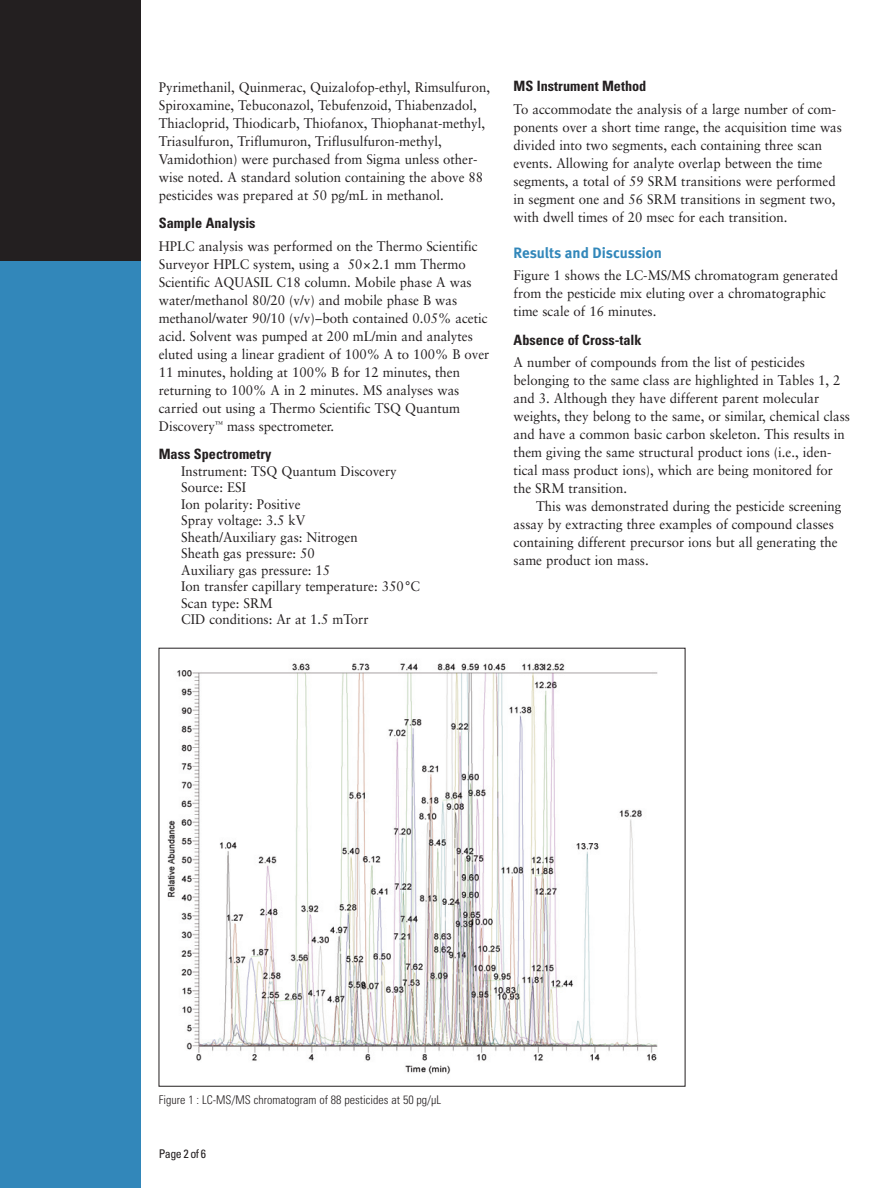
<style>
.page{position:relative;width:891px;height:1188px;background:#fff}
.page>*{position:absolute;margin:0;border:0;box-sizing:border-box;transform-origin:0 0}
.t1{font:15px "Meta Bold LF";letter-spacing:-.005em;color:#3287ba}
.t2{font:700 condensed 14.25px "Univers";color:#231f20}
.t3{font:13.8px/18px "Sabon";color:#231f20;scale:.95 1}
.t4{font:300 condensed 12px "Univers";color:#231f20}
.t5{font:condensed 12px "Univers";letter-spacing:-.05em;color:#231f20}
</style>
<div class="page">
<div style="left:0;top:0;width:141px;height:1188px;background:#3287ba"></div>
<div style="left:0;top:0;width:141px;height:261px;background:#231f20"></div>
<img style="left:167px;top:663px;width:491px;height:412px">
<p class="t3" style="left:159px;top:79px;width:350px">Pyrimethanil, Quinmerac, Quizalofop-ethyl, Rimsulfuron, Spiroxamine, Tebuconazol, Tebufenzoid, Thiabenzadol, Thiacloprid, Thiodicarb, Thiofanox, Thiophanat-methyl, Triasulfuron, Triflumuron, Triflusulfuron-methyl, Vamidothion) were purchased from Sigma unless other&shy;wise noted. A standard solution containing the above 88 pesticides was prepared at 50 pg/mL in methanol.</p>
<p class="t2" style="left:159px;top:218px;width:98px">Sample Analysis</p>
<p class="t3" style="left:159px;top:238px;width:350px">HPLC analysis was performed on the Thermo Scientific Surveyor HPLC system, using a 50 2.1 mm Thermo Scientific AQUASIL C18 column. Mobile phase A was water/methanol 80/20 (v/v) and mobile phase B was methanol/water 90/10 (v/v)–both contained 0.05% acetic acid. Solvent was pumped at 200 mL/min and analytes eluted using a linear gradient of 100% A to 100% B over 11 minutes, holding at 100% B for 12 minutes, then returning to 100% A in 2 minutes. MS analyses was carried out using a Thermo Scientific TSQ Quantum Discovery<sup>™</sup> mass spectrometer.</p>
<p class="t2" style="left:159px;top:449px;width:114px">Mass Spectrometry</p>
<p class="t3" style="left:181px;top:464px;width:253px;line-height:16.5px">Instrument: TSQ Quantum Discovery<br>Source: ESI<br>Ion polarity: Positive<br>Spray voltage: 3.5 kV<br>Sheath/Auxiliary gas: Nitrogen<br>Sheath gas pressure: 50<br>Auxiliary gas pressure: 15<br>Ion transfer capillary temperature: 350°C<br>Scan type: SRM<br>CID conditions: Ar at 1.5 mTorr</p>
<p class="t2" style="left:514px;top:81px;width:134px">MS Instrument Method</p>
<p class="t3" style="left:514px;top:101px;width:347px">To accommodate the analysis of a large number of com&shy;ponents over a short time range, the acquisition time was divided into two segments, each containing three scan events. Allowing for analyte overlap between the time segments, a total of 59 SRM transitions were performed in segment one and 56 SRM transitions in segment two, with dwell times of 20 msec for each transition.</p>
<p class="t1" style="left:514px;top:247px;width:150px">Results and Discussion</p>
<p class="t3" style="left:514px;top:268px;width:343px">Figure 1 shows the LC-MS/MS chromatogram generated from the pesticide mix eluting over a chromatographic time scale of 16 minutes.</p>
<p class="t2" style="left:514px;top:334px;width:130px">Absence of Cross-talk</p>
<p class="t3" style="left:514px;top:355px;width:356px">A number of compounds from the list of pesticides belonging to the same class are highlighted in Tables 1, 2 and 3. Although they have different parent molecular weights, they belong to the same, or similar, chemical class and have a common basic carbon skeleton. This results in them giving the same structural product ions (i.e., iden&shy;tical mass product ions), which are being monitored for the SRM transition.</p>
<p class="t3" style="left:514px;top:499px;width:347px;text-indent:23px">This was demonstrated during the pesticide screening assay by extracting three examples of compound classes containing different precursor ions but all generating the same product ion mass.</p>
<p class="t4" style="left:159px;top:1096px;width:284px">Figure 1 : LC-MS/MS chromatogram of 88 pesticides at 50 pg/µL</p>
<p class="t5" style="left:159px;top:1149px;width:49px">Page 2 of 6</p>
</div>
